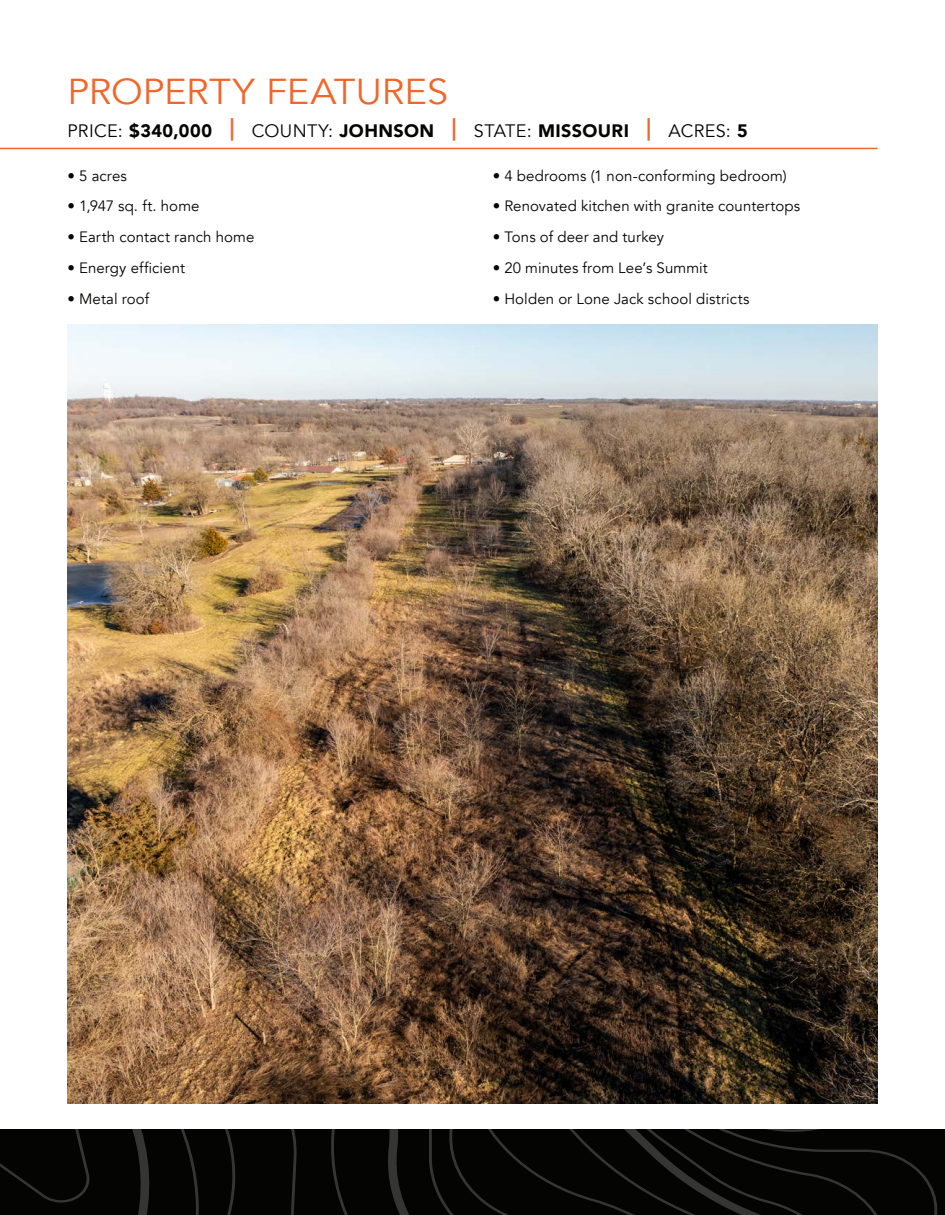
<style>
.page{position:relative;width:945px;height:1215px;background:#fff}
.page>*{position:absolute;margin:0;border:0;box-sizing:border-box;transform-origin:0 0}
.t1{font:36px "Avenir";color:#f2662a;scale:1.05 1}
.t2{font:18px "Avenir";letter-spacing:.02em;color:#040503}
.t3{font:15px "Avenir";letter-spacing:.005em;color:#040503}
.s1{font-weight:900}
.s2{font-weight:900;font-size:22.5px;color:#f2662a}
</style>
<div class="page">
<img style="left:68px;top:324px;width:810px;height:779px">
<hr style="left:0;top:148px;width:878px;height:1px;background:#f2662a">
<svg style="left:0;top:1129px;width:945px;height:86px;background:#080907"></svg>
<p class="t1" style="left:68px;top:70px;width:364px">PROPERTY FEATURES</p>
<p class="t2" style="left:68px;top:120px;width:682px">PRICE: <span class="s1">$340,000</span> <span class="s2">|</span> COUNTY: <span class="s1">JOHNSON</span> <span class="s2">|</span> STATE: <span class="s1">MISSOURI</span> <span class="s2">|</span> ACRES: <span class="s1">5</span></p>
<p class="t3" style="left:68px;top:166px;width:61px">• 5 acres</p>
<p class="t3" style="left:68px;top:197px;width:134px">• 1,947 sq. ft. home</p>
<p class="t3" style="left:68px;top:228px;width:188px">• Earth contact ranch home</p>
<p class="t3" style="left:68px;top:259px;width:119px">• Energy efficient</p>
<p class="t3" style="left:68px;top:289px;width:83px">• Metal roof</p>
<p class="t3" style="left:493px;top:166px;width:295px">• 4 bedrooms (1 non-conforming bedroom)</p>
<p class="t3" style="left:493px;top:197px;width:309px">• Renovated kitchen with granite countertops</p>
<p class="t3" style="left:493px;top:228px;width:173px">• Tons of deer and turkey</p>
<p class="t3" style="left:493px;top:259px;width:217px">• 20 minutes from Lee’s Summit</p>
<p class="t3" style="left:493px;top:289px;width:258px">• Holden or Lone Jack school districts</p>
</div>
